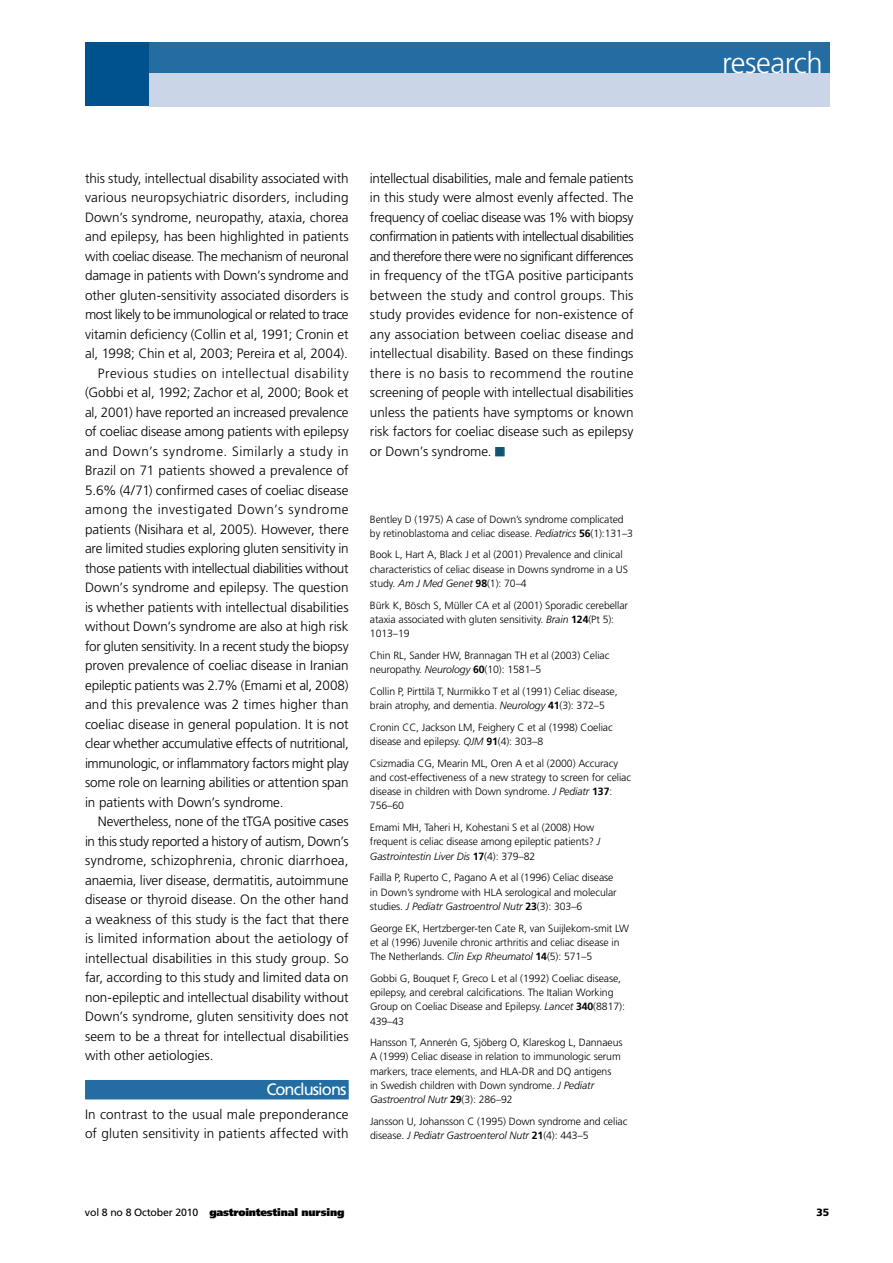
<style>
.page{position:relative;width:893px;height:1263px;background:#fff}
.page>*{position:absolute;margin:0;border:0;box-sizing:border-box;transform-origin:0 0}
.t1{font:300 29.4px "Frutiger LT Std";letter-spacing:-.015em;color:#fff}
.t2{font:16.5px "Frutiger LT Std";letter-spacing:-.06em;color:#fff}
.t3{font:300 13.5px/19.5px "Frutiger LT Std";letter-spacing:-.005em;color:#000}
.t4{font:300 13.5px "Frutiger LT Std";letter-spacing:-.025em;color:#000}
.t5{font:300 13.5px "Frutiger LT Std";letter-spacing:.015em;color:#000}
.t6{font:300 13.5px "Frutiger LT Std";letter-spacing:.035em;color:#000}
.t7{font:300 13.5px "Frutiger LT Std";letter-spacing:-.035em;color:#000}
.t8{font:300 13.5px "Frutiger LT Std";letter-spacing:-.03em;color:#000}
.t9{font:300 13.5px "Frutiger LT Std";letter-spacing:.04em;color:#000}
.t10{font:300 10.5px/14.2px "Frutiger LT Std";letter-spacing:-.01em;color:#000}
.t11{font:900 10.5px "Frutiger LT Std";letter-spacing:-.02em;color:#000}
.t12{font:900 10.5px "Frutiger LT Std";color:#000}
.s1{color:#105372}
.s2{font-style:italic}
.s3{font-weight:700}
.s4{font-weight:400}
</style>
<div class="page">
<div style="left:149px;top:43px;width:680px;height:30px;background:#236da2"></div>
<div style="left:149px;top:73px;width:680px;height:33px;background:#cad6e8"></div>
<div style="left:85px;top:43px;width:64px;height:63px;background:#00528e"></div>
<div style="left:85px;top:1080px;width:264px;height:19px;background:#236da2"></div>
<p class="t3" style="left:85px;top:169px;width:265px">this study, intellectual disability associated with</p>
<p class="t5" style="left:85px;top:190px;width:265px">various neuropsychiatric disorders, including</p>
<p class="t3" style="left:85px;top:208px;width:265px">Down’s syndrome, neuropathy, ataxia, chorea</p>
<p class="t3" style="left:85px;top:227px;width:265px">and epilepsy, has been highlighted in patients</p>
<p class="t4" style="left:85px;top:249px;width:265px">with coeliac disease. The mechanism of neuronal</p>
<p class="t3" style="left:85px;top:266px;width:265px">damage in patients with Down’s syndrome and</p>
<p class="t3" style="left:85px;top:286px;width:265px">other gluten-sensitivity associated disorders is</p>
<p class="t7" style="left:85px;top:307px;width:265px">most likely to be immunological or related to trace</p>
<p class="t3" style="left:85px;top:325px;width:265px">vitamin deficiency (Collin et al, 1991; Cronin et</p>
<p class="t3" style="left:85px;top:344px;width:264px">al, 1998; Chin et al, 2003; Pereira et al, 2004).</p>
<p class="t6" style="left:98px;top:365px;width:252px">Previous studies on intellectual disability</p>
<p class="t3" style="left:85px;top:383px;width:265px">(Gobbi et al, 1992; Zachor et al, 2000; Book et</p>
<p class="t3" style="left:85px;top:403px;width:265px">al, 2001) have reported an increased prevalence</p>
<p class="t3" style="left:85px;top:422px;width:265px">of coeliac disease among patients with epilepsy</p>
<p class="t6" style="left:85px;top:443px;width:265px">and Down’s syndrome. Similarly a study in</p>
<p class="t3" style="left:85px;top:461px;width:265px">Brazil on 71 patients showed a prevalence of</p>
<p class="t3" style="left:85px;top:481px;width:265px">5.6% (4/71) confirmed cases of coeliac disease</p>
<p class="t9" style="left:85px;top:502px;width:265px">among the investigated Down’s syndrome</p>
<p class="t3" style="left:85px;top:520px;width:265px">patients (Nisihara et al, 2005). However, there</p>
<p class="t3" style="left:85px;top:539px;width:265px">are limited studies exploring gluten sensitivity in</p>
<p class="t4" style="left:85px;top:560px;width:265px">those patients with intellectual diabilities without</p>
<p class="t3" style="left:85px;top:578px;width:265px">Down’s syndrome and epilepsy. The question</p>
<p class="t3" style="left:85px;top:597px;width:265px">is whether patients with intellectual disabilities</p>
<p class="t3" style="left:85px;top:617px;width:265px">without Down’s syndrome are also at high risk</p>
<p class="t3" style="left:85px;top:636px;width:265px">for gluten sensitivity. In a recent study the biopsy</p>
<p class="t3" style="left:85px;top:656px;width:265px">proven prevalence of coeliac disease in Iranian</p>
<p class="t3" style="left:85px;top:675px;width:265px">epileptic patients was 2.7% (Emami et al, 2008)</p>
<p class="t5" style="left:85px;top:697px;width:265px">and this prevalence was 2 times higher than</p>
<p class="t3" style="left:85px;top:714px;width:265px">coeliac disease in general population. It is not</p>
<p class="t4" style="left:85px;top:736px;width:265px">clear whether accumulative effects of nutritional,</p>
<p class="t8" style="left:85px;top:755px;width:265px">immunologic, or inflammatory factors might play</p>
<p class="t3" style="left:85px;top:773px;width:265px">some role on learning abilities or attention span</p>
<p class="t3" style="left:85px;top:792px;width:200px">in patients with Down’s syndrome.</p>
<p class="t3" style="left:98px;top:812px;width:252px">Nevertheless, none of the tTGA positive cases</p>
<p class="t4" style="left:85px;top:833px;width:265px">in this study reported a history of autism, Down’s</p>
<p class="t5" style="left:85px;top:853px;width:265px">syndrome, schizophrenia, chronic diarrhoea,</p>
<p class="t3" style="left:85px;top:870px;width:265px">anaemia, liver disease, dermatitis, autoimmune</p>
<p class="t3" style="left:85px;top:890px;width:265px">disease or thyroid disease. On the other hand</p>
<p class="t3" style="left:85px;top:909px;width:265px">a weakness of this study is the fact that there</p>
<p class="t5" style="left:85px;top:931px;width:265px">is limited information about the aetiology of</p>
<p class="t3" style="left:85px;top:948px;width:265px">intellectual disabilities in this study group. So</p>
<p class="t3" style="left:85px;top:968px;width:265px">far, according to this study and limited data on</p>
<p class="t3" style="left:85px;top:987px;width:265px">non-epileptic and intellectual disability without</p>
<p class="t3" style="left:85px;top:1007px;width:265px">Down’s syndrome, gluten sensitivity does not</p>
<p class="t3" style="left:85px;top:1026px;width:265px">seem to be a threat for intellectual disabilities</p>
<p class="t3" style="left:85px;top:1046px;width:130px">with other aetiologies.</p>
<p class="t2" style="left:266px;top:1079px;width:82px">Conclusions</p>
<p class="t3" style="left:85px;top:1105px;width:265px">In contrast to the usual male preponderance of gluten sensitivity in patients affected with</p>
<p class="t3" style="left:370px;top:169px;width:265px;text-align:justify">intellectual disabilities, male and female patients in this study were almost evenly affected. The frequency of coeliac disease was 1% with biopsy confirmation in patients with intellectual disabilities and therefore there were no significant differences in frequency of the tTGA positive participants between the study and control groups. This study provides evidence for non-existence of any association between coeliac disease and intellectual disability. Based on these findings there is no basis to recommend the routine screening of people with intellectual disabilities unless the patients have symptoms or known risk factors for coeliac disease such as epilepsy or Down’s syndrome. <span class="s1">■</span></p>
<p class="t10" style="left:370px;top:512px;width:265px">Bentley D (1975) A case of Down’s syndrome complicated by retinoblastoma and celiac disease. <span class="s2">Pediatrics</span> <span class="s3">56</span>(1):131–3</p>
<p class="t10" style="left:370px;top:548px;width:260px">Book L, Hart A, Black J et al (2001) Prevalence and clinical characteristics of celiac disease in Downs syndrome in a US study. <span class="s2">Am J Med Genet</span> <span class="s3">98</span>(1): 70–4</p>
<p class="t10" style="left:370px;top:598px;width:260px">Bürk K, Bösch S, Müller CA et al (2001) Sporadic cerebellar ataxia associated with gluten sensitivity. <span class="s2">Brain</span> <span class="s3">124</span>(Pt 5):<br>1013–19</p>
<p class="t10" style="left:370px;top:648px;width:241px">Chin RL, Sander HW, Brannagan TH et al (2003) Celiac neuropathy. <span class="s2">Neurology</span> <span class="s3">60</span>(10): 1581–5</p>
<p class="t10" style="left:370px;top:684px;width:249px">Collin P, Pirttilä T, Nurmikko T et al (1991) Celiac disease, brain atrophy, and dementia. <span class="s2">Neurology</span> <span class="s3">41</span>(3): 372–5</p>
<p class="t10" style="left:370px;top:720px;width:244px">Cronin CC, Jackson LM, Feighery C et al (1998) Coeliac disease and epilepsy. <span class="s2">QJM</span> <span class="s3">91</span>(4): 303–8</p>
<p class="t10" style="left:370px;top:756px;width:263px">Csizmadia CG, Mearin ML, Oren A et al (2000) Accuracy and cost-effectiveness of a new strategy to screen for celiac disease in children with Down syndrome. <span class="s2">J Pediatr</span> <span class="s3">137</span>:<br>756–60</p>
<p class="t10" style="left:370px;top:820px;width:232px">Emami MH, Taheri H, Kohestani S et al (2008) How frequent is celiac disease among epileptic patients? <span class="s2">J<br>Gastrointestin Liver Dis</span> <span class="s3">17</span>(4): 379–82</p>
<p class="t10" style="left:370px;top:871px;width:248px">Failla P, Ruperto C, Pagano A et al (1996) Celiac disease in Down’s syndrome with HLA serological and molecular studies. <span class="s2">J Pediatr Gastroentrol Nutr</span> <span class="s3">23</span>(3): 303–6</p>
<p class="t10" style="left:370px;top:921px;width:261px">George EK, Hertzberger-ten Cate R, van Suijlekom-smit LW et al (1996) Juvenile chronic arthritis and celiac disease in<br>The Netherlands. <span class="s2">Clin Exp Rheumatol</span> <span class="s3">14</span>(5): 571–5</p>
<p class="t10" style="left:370px;top:971px;width:256px">Gobbi G, Bouquet F, Greco L et al (1992) Coeliac disease, epilepsy, and cerebral calcifications. The Italian Working Group on Coeliac Disease and Epilepsy. <span class="s2">Lancet</span> <span class="s3">340</span>(8817):<br>439–43</p>
<p class="t10" style="left:370px;top:1035px;width:254px">Hansson T, Annerén G, Sjöberg O, Klareskog L, Dannaeus A (1999) Celiac disease in relation to immunologic serum markers, trace elements, and HLA-DR and DQ antigens<br>in Swedish children with Down syndrome. <span class="s2">J Pediatr Gastroentrol Nutr</span> <span class="s3">29</span>(3): 286–92</p>
<p class="t10" style="left:370px;top:1114px;width:259px">Jansson U, Johansson C (1995) Down syndrome and celiac disease. <span class="s2">J Pediatr Gastroenterol Nutr</span> <span class="s3">21</span>(4): 443–5</p>
<h1 class="t1" style="left:722px;top:46px;width:102px">research</h1>
<p class="t11" style="left:85px;top:1206px;width:261px"><span class="s4">vol 8 no 8 October 2010</span> gastrointestinal nursing</p>
<p class="t12" style="left:816px;top:1206px;width:14px">35</p>
</div>
